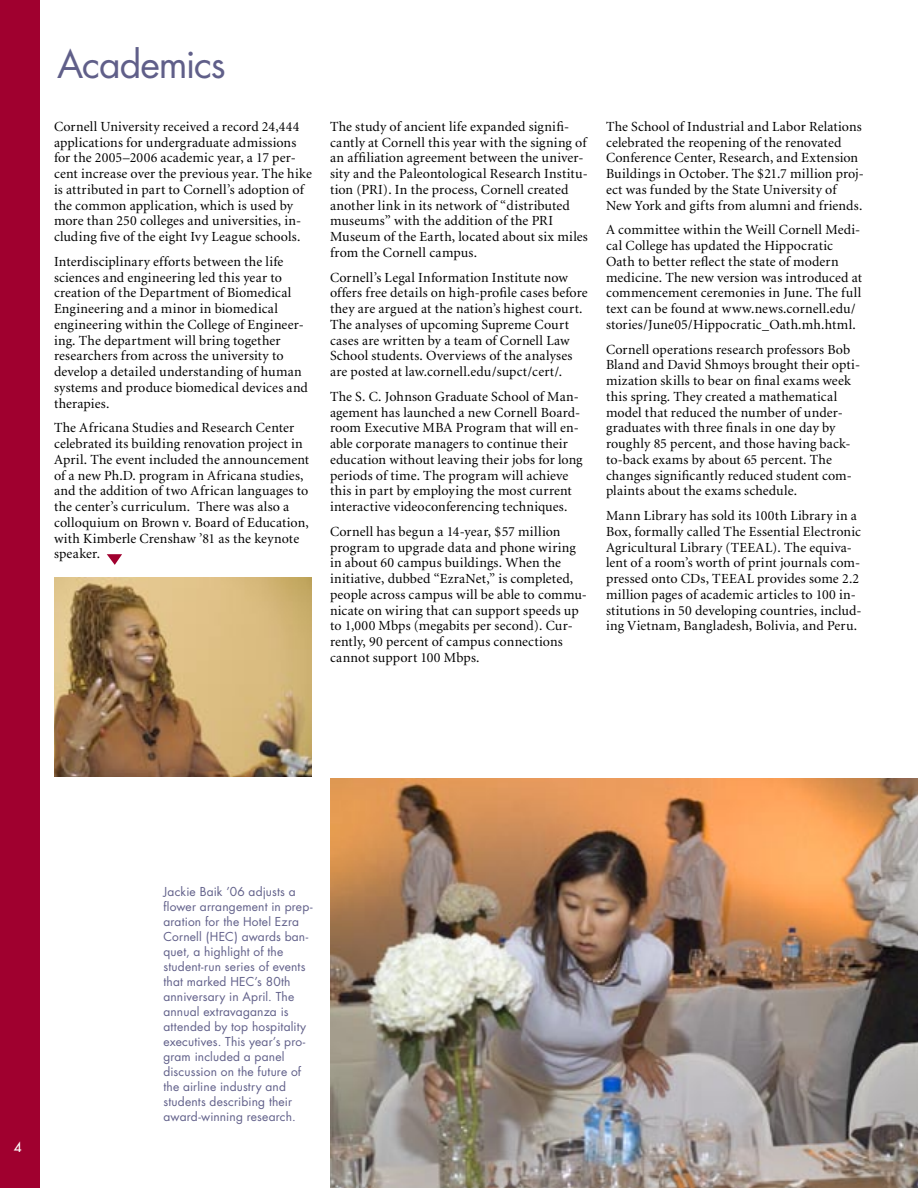
<style>
.page{position:relative;width:918px;height:1188px;background:#fff}
.page>*{position:absolute;margin:0;border:0;box-sizing:border-box;transform-origin:0 0}
.sidebar_text{font:37.5px "Futura";letter-spacing:-.03em;color:#605f89}
.Normal_n{font:13.95px/15.8px "Minion";letter-spacing:.01em;color:#000}
.caption_ca{font:13.5px "Futura";color:#fff}
.caption_ca-2{font:12px/15px "Futura";letter-spacing:.015em;color:#605f89}
</style>
<div class="page">
<svg style="left:107px;top:554px;width:15px;height:11px"></svg>
<img style="left:54px;top:578px;width:258px;height:199px">
<img style="left:331px;top:778px;width:587px;height:410px">
<div style="left:0;top:0;width:40px;height:1188px;background:#a0002f"></div>
<p class="sidebar_text" style="left:57px;top:40px;width:170px">Academics</p>
<p class="Normal_n" style="left:54px;top:119px;width:259px">Cornell University received a record 24,444 applications for undergraduate admissions for the 2005–2006 academic year, a 17 per&shy;cent increase over the previous year. The hike is attributed in part to Cornell’s adoption of the common application, which is used by more than 250 colleges and universities, in&shy;cluding five of the eight Ivy League schools.</p>
<p class="Normal_n" style="left:54px;top:254px;width:256px">Interdisciplinary efforts between the life sciences and engineering led this year to creation of the Department of Biomedical Engineering and a minor in biomedical engineering within the College of Engineer&shy;ing. The department will bring together researchers from across the university to develop a detailed understanding of human systems and produce biomedical devices and therapies.</p>
<p class="Normal_n" style="left:54px;top:421px;width:257px">The Africana Studies and Research Center celebrated its building renovation project in April. The event included the announcement of a new Ph.D. program in Africana studies, and the addition of two African languages to the center’s curriculum. There was also a colloquium on Brown v. Board of Education, with Kimberle Crenshaw ’81 as the keynote speaker.</p>
<p class="Normal_n" style="left:330px;top:119px;width:259px">The study of ancient life expanded signifi&shy;cantly at Cornell this year with the signing of an affiliation agreement between the univer&shy;sity and the Paleontological Research Institu&shy;tion (PRI). In the process, Cornell created another link in its network of “distributed museums” with the addition of the PRI Museum of the Earth, located about six miles from the Cornell campus.</p>
<p class="Normal_n" style="left:330px;top:270px;width:259px">Cornell’s Legal Information Institute now offers free details on high-profile cases before they are argued at the nation’s highest court.<br>The analyses of upcoming Supreme Court cases are written by a team of Cornell Law School students. Overviews of the analyses are posted at law.cornell.edu/supct/cert/.</p>
<p class="Normal_n" style="left:330px;top:389px;width:254px">The S. C. Johnson Graduate School of Man&shy;agement has launched a new Cornell Board&shy;room Executive MBA Program that will en&shy;able corporate managers to continue their education without leaving their jobs for long periods of time. The program will achieve this in part by employing the most current interactive videoconferencing techniques.</p>
<p class="Normal_n" style="left:330px;top:524px;width:259px">Cornell has begun a 14-year, $57 million program to upgrade data and phone wiring in about 60 campus buildings. When the initiative, dubbed “EzraNet,” is completed, people across campus will be able to commu&shy;nicate on wiring that can support speeds up to 1,000 Mbps (megabits per second). Cur&shy;rently, 90 percent of campus connections cannot support 100 Mbps.</p>
<p class="Normal_n" style="left:606px;top:119px;width:260px">The School of Industrial and Labor Relations celebrated the reopening of the renovated Conference Center, Research, and Extension Buildings in October. The $21.7 million proj&shy;ect was funded by the State University of New York and gifts from alumni and friends.</p>
<p class="Normal_n" style="left:606px;top:223px;width:258px">A committee within the Weill Cornell Medi&shy;cal College has updated the Hippocratic Oath to better reflect the state of modern medicine. The new version was introduced at commencement ceremonies in June. The full text can be found at www.news.cornell.edu/ stories/June05/Hippocratic_Oath.mh.html.</p>
<p class="Normal_n" style="left:606px;top:342px;width:256px">Cornell operations research professors Bob Bland and David Shmoys brought their opti&shy;mization skills to bear on final exams week this spring. They created a mathematical model that reduced the number of under&shy;graduates with three finals in one day by roughly 85 percent, and those having back&shy;to-back exams by about 65 percent. The changes significantly reduced student com&shy;plaints about the exams schedule.</p>
<p class="Normal_n" style="left:606px;top:508px;width:257px">Mann Library has sold its 100th Library in a Box, formally called The Essential Electronic Agricultural Library (TEEAL). The equiva&shy;lent of a room’s worth of print journals com&shy;pressed onto CDs, TEEAL provides some 2.2 million pages of academic articles to 100 in&shy;stitutions in 50 developing countries, includ&shy;ing Vietnam, Bangladesh, Bolivia, and Peru.</p>
<p class="caption_ca" style="left:14px;top:1138px;width:9px">4</p>
<p class="caption_ca-2" style="left:164px;top:884px;width:151px">Jackie Baik ’06 adjusts a flower arrangement in prep&shy;aration for the Hotel Ezra<br>Cornell (HEC) awards ban&shy;quet, a highlight of the student-run series of events that marked HEC’s 80th anniversary in April. The annual extravaganza is attended by top hospitality executives. This year’s pro&shy;gram included a panel discussion on the future of the airline industry and students describing their award-winning research.</p>
</div>
